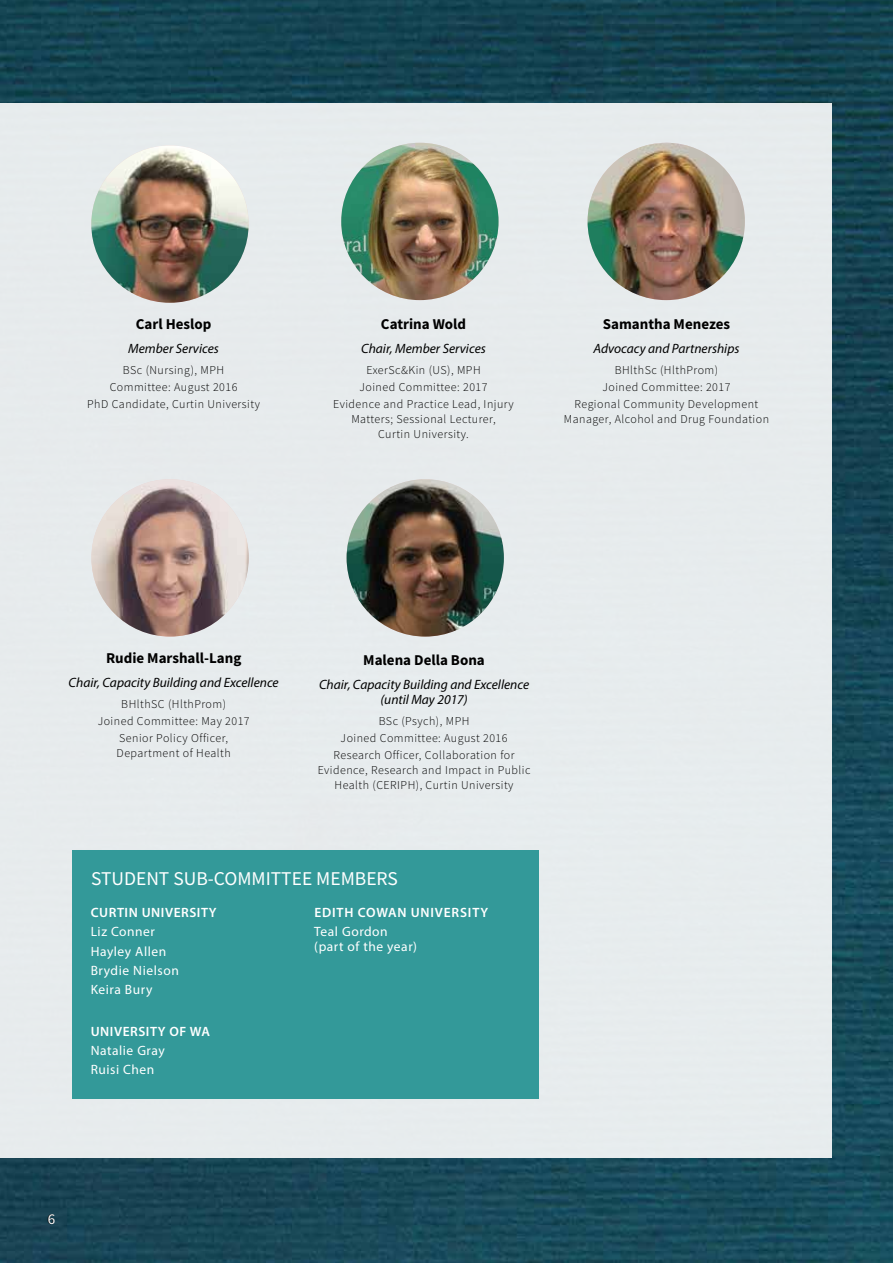
<style>
.page{position:relative;width:893px;height:1263px;background:#fff}
.page>*{position:absolute;margin:0;border:0;box-sizing:border-box;transform-origin:0 0}
.t1{font:19.5px "Source Sans Pro";color:#fff}
.t2{font:700 15px "Source Sans Pro";color:#000}
.t3{font:15px "Source Sans Pro";color:#fff}
.t4{font:italic 13.5px/15px "Myriad Pro";color:#000;text-align:center}
.t5{font:13.5px/19.2px "Myriad Pro";letter-spacing:.04em;color:#fff}
.t6{font:600 13.5px "Myriad Pro";letter-spacing:.04em;color:#fff}
.t7{font:600 13.5px "Myriad Pro";letter-spacing:.06em;color:#fff}
.t8{font:300 12px/17.1px "Source Sans Pro";letter-spacing:.04em;color:#000;text-align:center}
</style>
<div class="page">
<img style="left:0;top:0;width:893px;height:1263px">
<div style="left:0;top:103px;width:831px;height:1054px;background:#e7ebed"></div>
<img style="left:91px;top:145px;width:158px;height:158px;border-radius:79px">
<div style="left:72px;top:850px;width:466px;height:248px;background:#399"></div>
<img style="left:347px;top:479px;width:157px;height:158px;border-radius:79px">
<img style="left:341px;top:143px;width:158px;height:157px;border-radius:79px">
<img style="left:91px;top:479px;width:158px;height:158px;border-radius:79px">
<img style="left:588px;top:143px;width:157px;height:157px;border-radius:79px">
<p class="t2" style="left:136px;top:314px;width:77px">Carl Heslop</p>
<p class="t4" style="left:128px;top:340px;width:92px">Member Services</p>
<p class="t8" style="left:87px;top:362px;width:174px">BSc (Nursing), MPH<br>Committee: August 2016<br>PhD Candidate, Curtin University</p>
<p class="t2" style="left:381px;top:314px;width:87px">Catrina Wold</p>
<p class="t4" style="left:361px;top:340px;width:126px">Chair, Member Services</p>
<p class="t8" style="left:333px;top:362px;width:182px">ExerSc&amp;Kin (US), MPH<br>Joined Committee: 2017<br>Evidence and Practice Lead, Injury</p>
<p class="t8" style="left:351px;top:412px;width:146px;line-height:15px">Matters; Sessional Lecturer,<br>Curtin University.</p>
<p class="t2" style="left:603px;top:314px;width:129px">Samantha Menezes</p>
<p class="t4" style="left:593px;top:340px;width:147px">Advocacy and Partnerships</p>
<p class="t8" style="left:575px;top:362px;width:185px">BHlthSc (HlthProm)<br>Joined Committee: 2017<br>Regional Community Development</p>
<p class="t8" style="left:564px;top:411px;width:207px">Manager, Alcohol and Drug Foundation</p>
<p class="t2" style="left:106px;top:648px;width:137px">Rudie Marshall-Lang</p>
<p class="t4" style="left:69px;top:674px;width:212px">Chair, Capacity Building and Excellence</p>
<p class="t8" style="left:98px;top:695px;width:153px">BHlthSC (HlthProm)<br>Joined Committee: May 2017<br>Senior Policy Officer,</p>
<p class="t8" style="left:117px;top:745px;width:116px">Department of Health</p>
<p class="t2" style="left:363px;top:650px;width:123px">Malena Della Bona</p>
<p class="t4" style="left:319px;top:676px;width:212px">Chair, Capacity Building and Excellence (until May 2017)</p>
<p class="t8" style="left:334px;top:712px;width:182px">BSc (Psych), MPH<br>Joined Committee: August 2016<br>Research Officer, Collaboration for</p>
<p class="t8" style="left:318px;top:763px;width:214px;line-height:15px">Evidence, Research and Impact in Public<br>Health (CERIPH), Curtin University</p>
<h1 class="t1" style="left:91px;top:866px;width:308px">STUDENT SUB-COMMITTEE MEMBERS</h1>
<p class="t7" style="left:314px;top:904px;width:175px">EDITH COWAN UNIVERSITY</p>
<p class="t5" style="left:314px;top:924px;width:104px;line-height:15px">Teal Gordon (part of the year)</p>
<p class="t6" style="left:91px;top:904px;width:127px">CURTIN UNIVERSITY</p>
<p class="t5" style="left:91px;top:922px;width:90px">Liz Conner<br>Hayley Allen<br>Brydie Nielson<br>Keira Bury</p>
<p class="t6" style="left:91px;top:1023px;width:121px">UNIVERSITY OF WA</p>
<p class="t5" style="left:91px;top:1041px;width:76px">Natalie Gray<br>Ruisi Chen</p>
<p class="t3" style="left:48px;top:1209px;width:9px">6</p>
</div>
